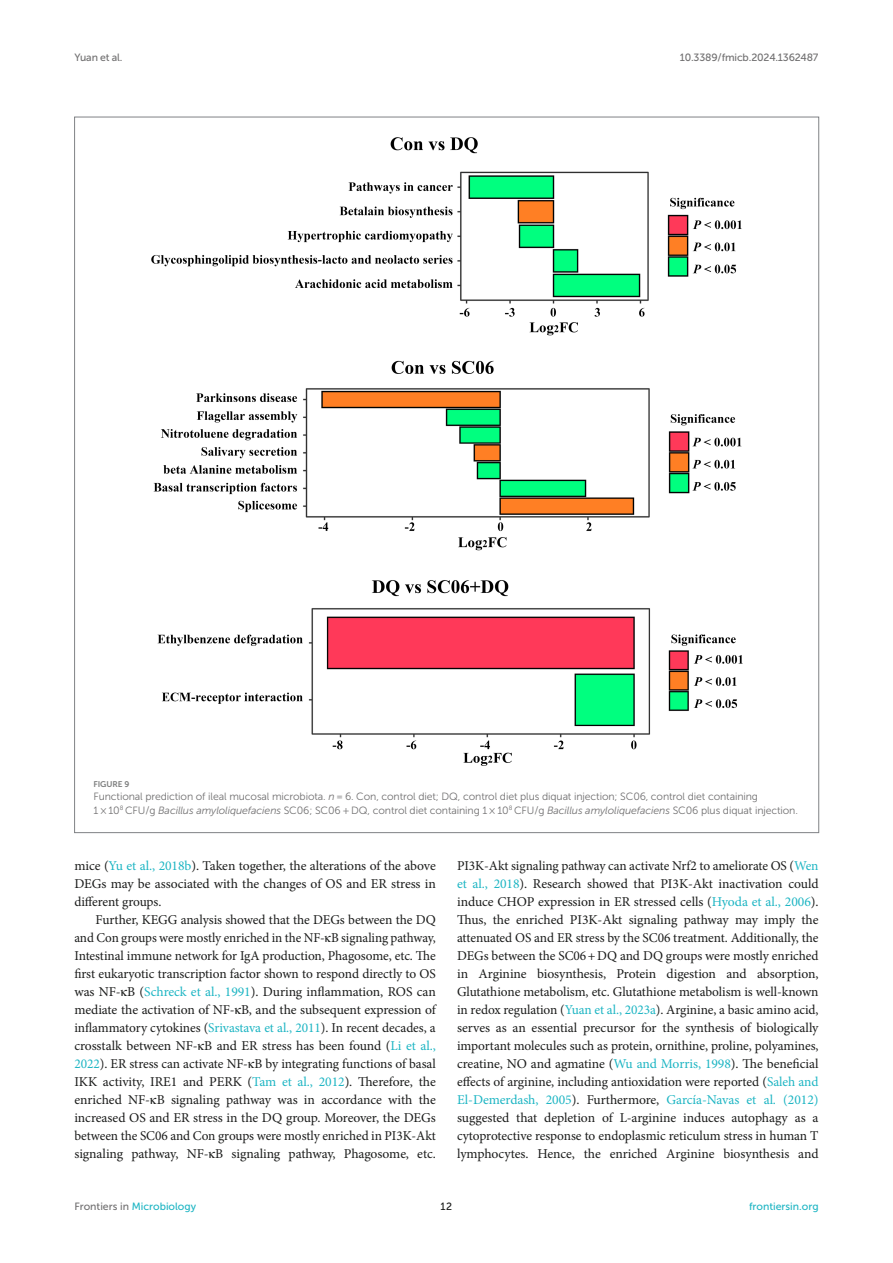
<style>
.page{position:relative;width:893px;height:1263px;background:#fff}
.page>*{position:absolute;margin:0;border:0;box-sizing:border-box;transform-origin:0 0}
.TEXT{font:13.5px/18px "Minion Pro";letter-spacing:-.005em;color:#1b1c1b;text-align:justify}
.FIG_LEG{font:10.5px/13.5px "Museo Sans 300";letter-spacing:-.01em;color:#706f70}
.t1{font:10.5px "Museo Sans 500";color:#1db5c3}
.t2{font:10.5px "Museo Sans 500";letter-spacing:-.015em;color:#706f70}
.t3{font:10.5px "Museo Sans 500";color:#1b1c1b}
.FIG_HD{font:8.25px "Museo Sans 700";letter-spacing:-.01em;color:#7e7f7f}
.s1{font-style:italic}
.s2{color:#1db5c3}
.s3{font-family:"STIX General"}
.s4{color:#706f70}
</style>
<div class="page">
<img style="left:151px;top:137px;width:592px;height:629px">
<p class="t2" style="left:74px;top:51px;width:50px">Yuan et al.</p>
<p class="t2" style="left:680px;top:51px;width:140px">10.3389/fmicb.2024.1362487</p>
<p class="FIG_HD" style="left:94px;top:779px;width:37px">FIGURE 9</p>
<p class="FIG_LEG" style="left:94px;top:790px;width:706px">Functional prediction of ileal mucosal microbiota. <span class="s1">n</span> = 6. Con, control diet; DQ, control diet plus diquat injection; SC06, control diet containing<br>1 × 10<sup>8</sup> CFU/g <span class="s1">Bacillus amyloliquefaciens</span> SC06; SC06 + DQ, control diet containing 1 × 10<sup>8</sup> CFU/g <span class="s1">Bacillus amyloliquefaciens</span> SC06 plus diquat injection.</p>
<p class="TEXT" style="left:74px;top:857px;width:363px">mice (<span class="s2">Yu et al., 2018b</span>). Taken together, the alterations of the above DEGs may be associated with the changes of OS and ER stress in different groups.</p>
<p class="TEXT" style="left:74px;top:911px;width:363px;text-indent:21px">Further, KEGG analysis showed that the DEGs between the DQ and Con groups were mostly enriched in the NF-<span class="s3">κ</span>B signaling pathway, Intestinal immune network for IgA production, Phagosome, etc. The first eukaryotic transcription factor shown to respond directly to OS was NF-<span class="s3">κ</span>B (<span class="s2">Schreck et al., 1991</span>). During inflammation, ROS can mediate the activation of NF-<span class="s3">κ</span>B, and the subsequent expression of inflammatory cytokines (<span class="s2">Srivastava et al., 2011</span>). In recent decades, a crosstalk between NF-<span class="s3">κ</span>B and ER stress has been found (<span class="s2">Li et al., 2022</span>). ER stress can activate NF-<span class="s3">κ</span>B by integrating functions of basal IKK activity, IRE1 and PERK (<span class="s2">Tam et al., 2012</span>). Therefore, the enriched NF-<span class="s3">κ</span>B signaling pathway was in accordance with the increased OS and ER stress in the DQ group. Moreover, the DEGs between the SC06 and Con groups were mostly enriched in PI3K-Akt signaling pathway, NF-<span class="s3">κ</span>B signaling pathway, Phagosome, etc.</p>
<p class="TEXT" style="left:457px;top:857px;width:363px">PI3K-Akt signaling pathway can activate Nrf2 to ameliorate OS (<span class="s2">Wen et al., 2018</span>). Research showed that PI3K-Akt inactivation could induce CHOP expression in ER stressed cells (<span class="s2">Hyoda et al., 2006</span>).<br>Thus, the enriched PI3K-Akt signaling pathway may imply the attenuated OS and ER stress by the SC06 treatment. Additionally, the DEGs between the SC06+DQ and DQ groups were mostly enriched in Arginine biosynthesis, Protein digestion and absorption, Glutathione metabolism, etc. Glutathione metabolism is well-known in redox regulation (<span class="s2">Yuan et al., 2023a</span>). Arginine, a basic amino acid, serves as an essential precursor for the synthesis of biologically important molecules such as protein, ornithine, proline, polyamines, creatine, NO and agmatine (<span class="s2">Wu and Morris, 1998</span>). The beneficial effects of arginine, including antioxidation were reported (<span class="s2">Saleh and El-Demerdash, 2005</span>). Furthermore, <span class="s2">García-Navas et al. (2012) </span>suggested that depletion of L-arginine induces autophagy as a cytoprotective response to endoplasmic reticulum stress in human T lymphocytes. Hence, the enriched Arginine biosynthesis and</p>
<p class="t1" style="left:74px;top:1200px;width:123px"><span class="s4">Frontiers in</span> Microbiology</p>
<p class="t3" style="left:441px;top:1200px;width:13px">12</p>
<p class="t1" style="left:749px;top:1200px;width:71px">frontiersin.org</p>
</div>
